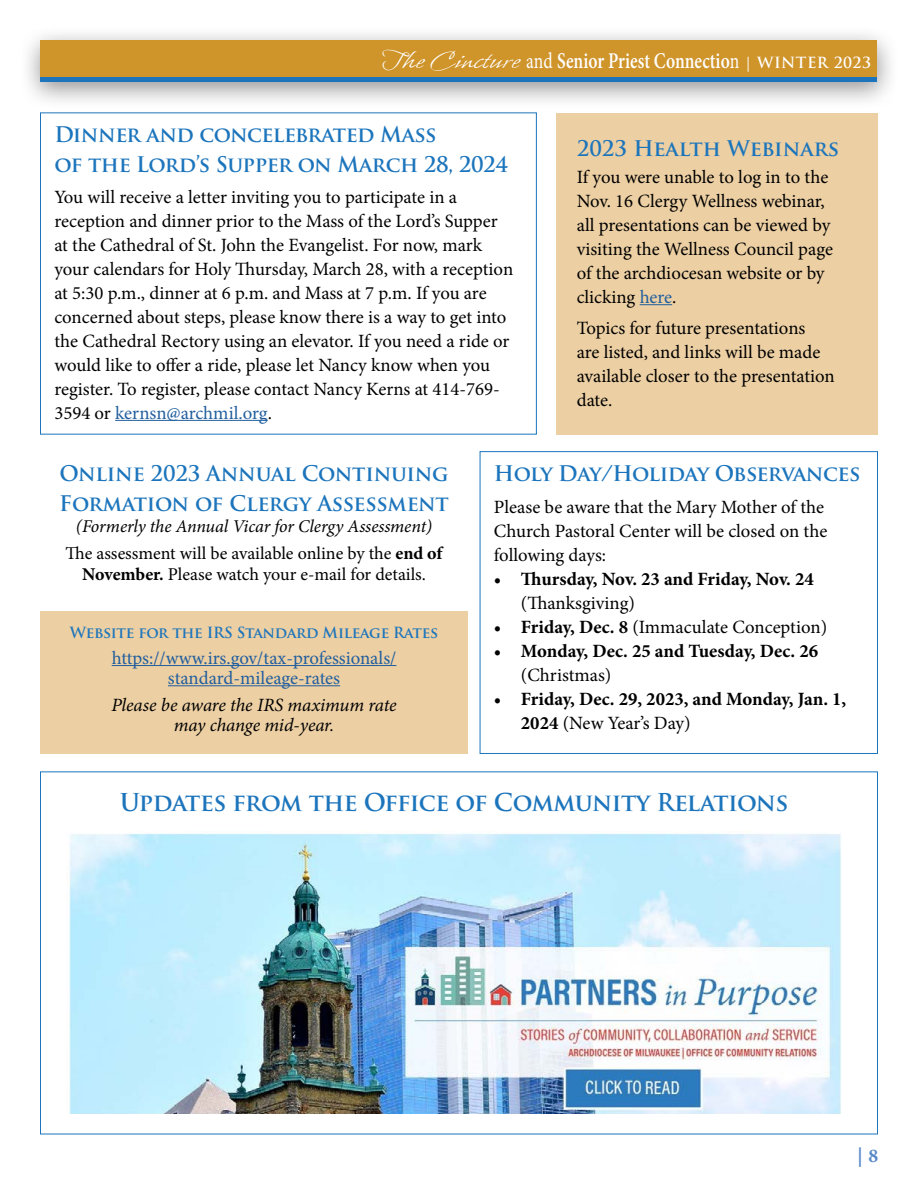
<style>
.page{position:relative;width:918px;height:1188px;background:#fff}
.page>*{position:absolute;margin:0;border:0;box-sizing:border-box;transform-origin:0 0}
.t1{font:700 24px "Trajan Pro";letter-spacing:-.025em;color:#1c75bc}
.t2{font:600 22.5px "Minion Pro";color:#fff;scale:.78 1}
.t3{font:700 21px/30px "Trajan Pro";letter-spacing:-.02em;color:#1c75bc}
.t4{font:700 21px "Trajan Pro";color:#1c75bc}
.t5{font:700 19.5px "Minion Pro";color:#5688c7}
.t6{font:18.75px/24px "Minion Pro";letter-spacing:-.005em;color:#000}
.t7{font:700 18.75px/24px "Minion Pro";color:#000}
.t8{font:18.75px/20.2px "Minion Pro";letter-spacing:-.005em;color:#215e9e;text-align:center}
.t9{font:italic 18.75px/20.2px "Minion Pro";letter-spacing:-.005em;color:#000;text-align:center}
.t10{font:italic 18px/26.1px "Minion Pro";letter-spacing:-.01em;color:#000;text-align:center}
.t11{font:18px "Minion Pro";letter-spacing:-.005em;color:#000}
.t12{font:700 15px "Trajan Pro";letter-spacing:-.02em;color:#1c75bc}
.s1{font-family:"Whisper ROB";font-weight:400;font-size:30px}
.s2{font-weight:400}
.s3{font-family:"Trajan Pro";font-weight:700;font-size:15px}
.s4{color:#215e9e}
.s5{font-style:normal}
.s6{font-weight:700;font-style:normal}
.s7{font-weight:700}
</style>
<div class="page">
<div style="left:19px;top:25px;width:881px;height:86px;background:#000;opacity:.42"></div>
<div style="left:40px;top:40px;width:838px;height:42px;background:#cf942a"></div>
<hr style="left:40px;top:78px;width:838px;height:4px;background:#1c75bc">
<div style="left:556px;top:113px;width:322px;height:321px;background:#eccfa3"></div>
<hr style="left:640px;top:304px;width:32px;height:1px;background:#215e9e">
<div style="left:480px;top:451px;width:398px;height:303px;border:1px solid #1c75bc"></div>
<hr style="left:115px;top:420px;width:153px;height:1px;background:#215e9e">
<div style="left:40px;top:112px;width:497px;height:323px;border:1px solid #1c75bc"></div>
<img style="left:69px;top:833px;width:772px;height:280px">
<div style="left:40px;top:611px;width:428px;height:143px;background:#eccfa3"></div>
<hr style="left:112px;top:665px;width:284px;height:1px;background:#215e9e">
<hr style="left:168px;top:685px;width:172px;height:1px;background:#215e9e">
<p class="t2" style="left:382px;top:45px;width:629px"><span class="s1">The Cincture</span> <span class="s2">and</span> Senior Priest Connectio<span class="s2">n</span> <span class="s3">| WINTER 2023</span></p>
<p class="t3" style="left:54px;top:120px;width:455px">Dinner and concelebrated Mass<br>of the Lord’s Supper on March 28, 2024</p>
<p class="t6" style="left:54px;top:185px;width:460px">You will receive a letter inviting you to participate in a reception and dinner prior to the Mass of the Lord’s Supper at the Cathedral of St. John the Evangelist. For now, mark your calendars for Holy Thursday, March 28, with a reception at 5:30 p.m., dinner at 6 p.m. and Mass at 7 p.m. If you are concerned about steps, please know there is a way to get into the Cathedral Rectory using an elevator. If you need a ride or would like to offer a ride, please let Nancy know when you register. To register, please contact Nancy Kerns at 414-769- 3594 or <span class="s4">kernsn@archmil.org</span>.</p>
<p class="t4" style="left:577px;top:135px;width:264px">2023 Health Webinars</p>
<p class="t6" style="left:577px;top:165px;width:258px">If you were unable to log in to the<br>Nov. 16 Clergy Wellness webinar, all presentations can be viewed by visiting the Wellness Council page of the archdiocesan website or by clicking <span class="s4">here</span>.</p>
<p class="t6" style="left:577px;top:316px;width:260px">Topics for future presentations<br>are listed, and links will be made available closer to the presentation date.</p>
<p class="t3" style="left:59px;top:459px;width:391px">Online 2023 Annual Continuing<br>Formation of Clergy Assessment</p>
<p class="t10" style="left:66px;top:514px;width:378px">(Formerly the Annual Vicar for Clergy Assessment)<br><span class="s5">The assessment will be available online by the</span> <span class="s6">end of</span></p>
<p class="t11" style="left:82px;top:562px;width:345px"><span class="s7">November.</span> Please watch your e-mail for details.</p>
<p class="t12" style="left:70px;top:623px;width:370px">Website for the IRS Standard Mileage Rates</p>
<p class="t8" style="left:112px;top:648px;width:286px">https://www.irs.gov/tax-professionals/ standard-mileage-rates</p>
<p class="t9" style="left:111px;top:695px;width:287px">Please be aware the IRS maximum rate may change mid-year.</p>
<p class="t3" style="left:494px;top:459px;width:368px">Holy Day/Holiday Observances</p>
<p class="t6" style="left:494px;top:495px;width:335px">Please be aware that the Mary Mother of the<br>Church Pastoral Center will be closed on the following days:</p>
<p class="t7" style="left:494px;top:567px;width:321px">• Thursday, Nov. 23 and Friday, Nov. 24</p>
<p class="t6" style="left:521px;top:591px;width:115px">(Thanksgiving)</p>
<p class="t6" style="left:494px;top:615px;width:335px"><span class="s7">• Friday, Dec. 8</span> (Immaculate Conception)</p>
<p class="t7" style="left:494px;top:639px;width:326px">• Monday, Dec. 25 and Tuesday, Dec. 26</p>
<p class="t6" style="left:521px;top:663px;width:92px">(Christmas)</p>
<p class="t7" style="left:521px;top:687px;width:327px;text-indent:-27px">• Friday, Dec. 29, 2023, and Monday, Jan. 1,<br>2024 <span class="s2">(New Year’s Day)</span></p>
<p class="t1" style="left:120px;top:787px;width:670px">Updates from the Office of Community Relations</p>
<p class="t5" style="left:858px;top:1142px;width:22px">| 8</p>
</div>
